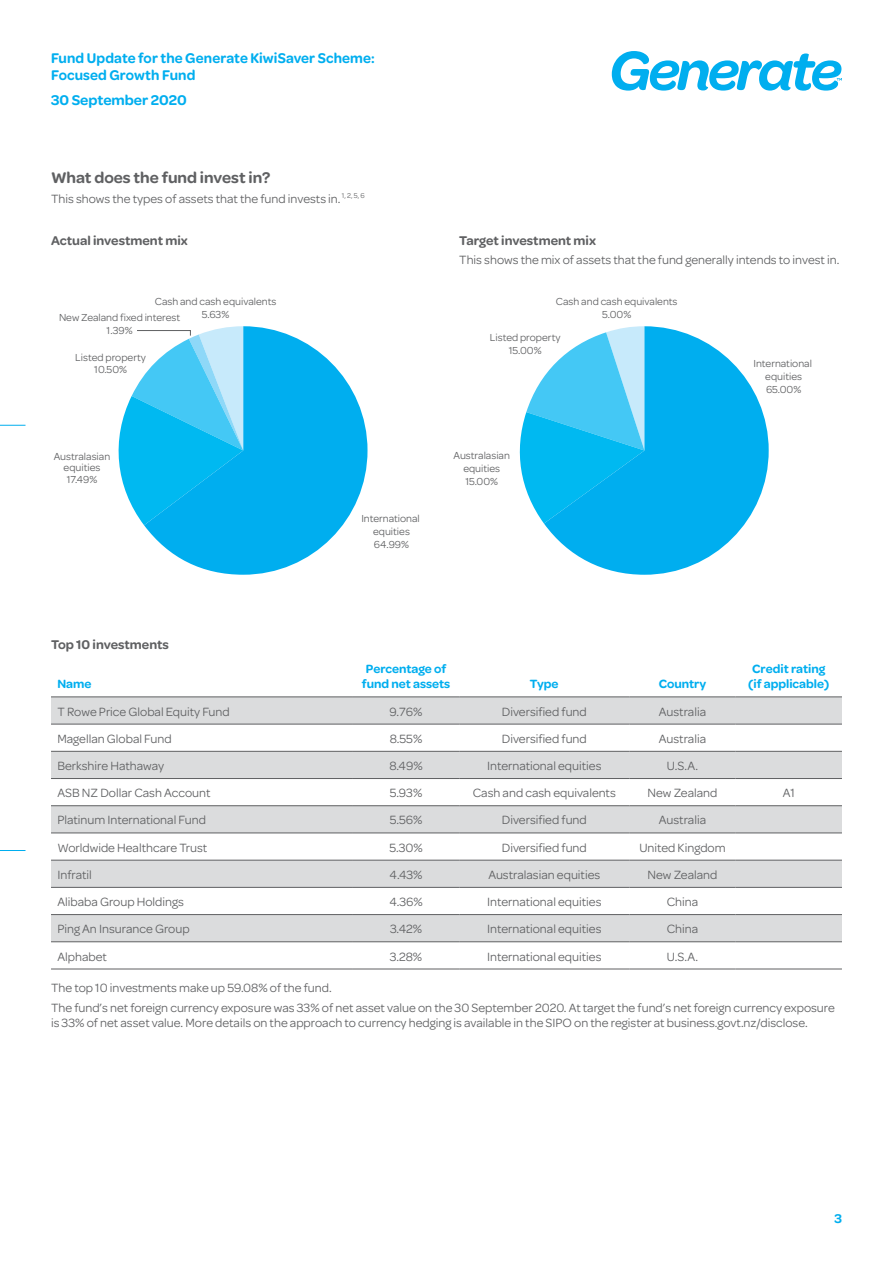
<style>
.page{position:relative;width:893px;height:1263px;background:#fff}
.page>*{position:absolute;margin:0;border:0;box-sizing:border-box;transform-origin:0 0}
.t1{font:600 16.5px "Omnes";color:#5f6062}
.t2{font:600 15px/16.5px "Omnes";letter-spacing:.005em;color:#00aeef;scale:.96 1}
.t3{font:600 15px "Omnes";letter-spacing:.005em;color:#00aeef}
.t4{font:600 13.5px "Omnes";color:#5f6062}
.t5{font:600 13.5px "Omnes";color:#00aeef}
.t6{font:12.75px/19.2px "Omnes";color:#5f6062}
.t7{font:600 12.75px/15px "Omnes";color:#00aeef;text-align:center}
.t8{font:10.8px/12.8px "Omnes";color:#5f6062;text-align:center}
</style>
<div class="page">
<svg style="left:612px;top:51px;width:230px;height:40px"></svg>
<svg style="left:0;top:425px;width:26px;height:1px"></svg>
<svg style="left:0;top:850px;width:26px;height:1px"></svg>
<svg style="left:144px;top:326px;width:223px;height:249px;fill:#00aeef"></svg>
<svg style="left:118px;top:326px;width:125px;height:199px"></svg>
<svg style="left:519px;top:377px;width:25px;height:146px"></svg>
<svg style="left:544px;top:326px;width:225px;height:249px;fill:#00aeef"></svg>
<svg style="left:51px;top:698px;width:791px;height:243px;fill:#dbdcdd"></svg>
<hr style="left:51px;top:751px;width:302px;height:1px;background:#5f6062">
<hr style="left:353px;top:751px;width:106px;height:1px;background:#5f6062">
<hr style="left:459px;top:751px;width:170px;height:1px;background:#5f6062">
<hr style="left:629px;top:751px;width:107px;height:1px;background:#5f6062">
<hr style="left:736px;top:751px;width:106px;height:1px;background:#5f6062">
<hr style="left:51px;top:778px;width:302px;height:1px;background:#5f6062">
<hr style="left:353px;top:778px;width:106px;height:1px;background:#5f6062">
<hr style="left:459px;top:778px;width:170px;height:1px;background:#5f6062">
<hr style="left:629px;top:778px;width:107px;height:1px;background:#5f6062">
<hr style="left:736px;top:778px;width:106px;height:1px;background:#5f6062">
<hr style="left:51px;top:805px;width:302px;height:1px;background:#5f6062">
<hr style="left:353px;top:805px;width:106px;height:1px;background:#5f6062">
<hr style="left:459px;top:805px;width:170px;height:1px;background:#5f6062">
<hr style="left:629px;top:805px;width:107px;height:1px;background:#5f6062">
<hr style="left:736px;top:805px;width:106px;height:1px;background:#5f6062">
<hr style="left:51px;top:833px;width:302px;height:1px;background:#5f6062">
<hr style="left:353px;top:833px;width:106px;height:1px;background:#5f6062">
<hr style="left:459px;top:833px;width:170px;height:1px;background:#5f6062">
<hr style="left:629px;top:833px;width:107px;height:1px;background:#5f6062">
<hr style="left:736px;top:833px;width:106px;height:1px;background:#5f6062">
<hr style="left:51px;top:860px;width:302px;height:1px;background:#5f6062">
<hr style="left:353px;top:860px;width:106px;height:1px;background:#5f6062">
<hr style="left:459px;top:860px;width:170px;height:1px;background:#5f6062">
<hr style="left:629px;top:860px;width:107px;height:1px;background:#5f6062">
<hr style="left:736px;top:860px;width:106px;height:1px;background:#5f6062">
<hr style="left:51px;top:887px;width:302px;height:1px;background:#5f6062">
<hr style="left:353px;top:887px;width:106px;height:1px;background:#5f6062">
<hr style="left:459px;top:887px;width:170px;height:1px;background:#5f6062">
<hr style="left:629px;top:887px;width:107px;height:1px;background:#5f6062">
<hr style="left:736px;top:887px;width:106px;height:1px;background:#5f6062">
<hr style="left:51px;top:914px;width:302px;height:1px;background:#5f6062">
<hr style="left:353px;top:914px;width:106px;height:1px;background:#5f6062">
<hr style="left:459px;top:914px;width:170px;height:1px;background:#5f6062">
<hr style="left:629px;top:914px;width:107px;height:1px;background:#5f6062">
<hr style="left:736px;top:914px;width:106px;height:1px;background:#5f6062">
<hr style="left:51px;top:941px;width:302px;height:1px;background:#5f6062">
<hr style="left:353px;top:941px;width:106px;height:1px;background:#5f6062">
<hr style="left:459px;top:941px;width:170px;height:1px;background:#5f6062">
<hr style="left:629px;top:941px;width:107px;height:1px;background:#5f6062">
<hr style="left:736px;top:941px;width:106px;height:1px;background:#5f6062">
<hr style="left:51px;top:969px;width:302px;height:1px;background:#5f6062">
<hr style="left:353px;top:969px;width:106px;height:1px;background:#5f6062">
<hr style="left:459px;top:969px;width:170px;height:1px;background:#5f6062">
<hr style="left:629px;top:969px;width:107px;height:1px;background:#5f6062">
<hr style="left:736px;top:969px;width:106px;height:1px;background:#5f6062">
<hr style="left:51px;top:697px;width:302px;height:1px;background:#5f6062">
<hr style="left:353px;top:697px;width:106px;height:1px;background:#5f6062">
<hr style="left:459px;top:697px;width:170px;height:1px;background:#5f6062">
<hr style="left:629px;top:697px;width:107px;height:1px;background:#5f6062">
<hr style="left:736px;top:697px;width:106px;height:1px;background:#5f6062">
<hr style="left:51px;top:724px;width:302px;height:1px;background:#5f6062">
<hr style="left:353px;top:724px;width:106px;height:1px;background:#5f6062">
<hr style="left:459px;top:724px;width:170px;height:1px;background:#5f6062">
<hr style="left:629px;top:724px;width:107px;height:1px;background:#5f6062">
<hr style="left:736px;top:724px;width:106px;height:1px;background:#5f6062">
<p class="t2" style="left:51px;top:50px;width:339px">Fund Update for the Generate KiwiSaver Scheme:<br>Focused Growth Fund</p>
<p class="t3" style="left:51px;top:91px;width:137px">30 September 2020</p>
<p class="t1" style="left:51px;top:168px;width:221px">What does the fund invest in?</p>
<p class="t6" style="left:51px;top:189px;width:315px">This shows the types of assets that the fund invests in. <sup>1,</sup> <sup>2,</sup> <sup>5,</sup> <sup>6</sup></p>
<p class="t4" style="left:51px;top:232px;width:138px">Actual investment mix</p>
<p class="t4" style="left:459px;top:232px;width:138px">Target investment mix</p>
<p class="t6" style="left:459px;top:250px;width:382px">This shows the mix of assets that the fund generally intends to invest in.</p>
<p class="t8" style="left:155px;top:295px;width:123px">Cash and cash equivalents<br>5.63%</p>
<p class="t8" style="left:59px;top:311px;width:123px">New Zealand fixed interest<br>1.39%</p>
<p class="t8" style="left:75px;top:351px;width:72px">Listed property<br>10.50%</p>
<p class="t8" style="left:54px;top:451px;width:58px;line-height:11.6px">Australasian equities<br>17.49%</p>
<p class="t4" style="left:51px;top:636px;width:119px">Top 10 investments</p>
<p class="t7" style="left:57px;top:677px;width:36px">Name</p>
<p class="t8" style="left:556px;top:295px;width:123px">Cash and cash equivalents<br>5.00%</p>
<p class="t8" style="left:490px;top:331px;width:72px">Listed property<br>15.00%</p>
<p class="t8" style="left:361px;top:512px;width:60px">International equities<br>64.99%</p>
<p class="t8" style="left:453px;top:449px;width:58px">Australasian equities<br>15.00%</p>
<p class="t8" style="left:753px;top:357px;width:60px">International equities<br>65.00%</p>
<p class="t7" style="left:362px;top:662px;width:90px">Percentage of fund net assets</p>
<p class="t7" style="left:530px;top:677px;width:30px">Type</p>
<p class="t7" style="left:659px;top:677px;width:49px">Country</p>
<p class="t7" style="left:748px;top:662px;width:82px">Credit rating (if applicable)</p>
<p class="t6" style="left:57px;top:702px;width:174px">T Rowe Price Global Equity Fund</p>
<p class="t6" style="left:390px;top:702px;width:34px">9.76%</p>
<p class="t6" style="left:502px;top:702px;width:87px">Diversified fund</p>
<p class="t6" style="left:659px;top:702px;width:49px">Australia</p>
<p class="t6" style="left:57px;top:729px;width:116px">Magellan Global Fund</p>
<p class="t6" style="left:390px;top:729px;width:34px">8.55%</p>
<p class="t6" style="left:502px;top:729px;width:87px">Diversified fund</p>
<p class="t6" style="left:659px;top:729px;width:49px">Australia</p>
<p class="t6" style="left:57px;top:756px;width:108px">Berkshire Hathaway</p>
<p class="t6" style="left:389px;top:756px;width:35px">8.49%</p>
<p class="t6" style="left:487px;top:756px;width:116px">International equities</p>
<p class="t6" style="left:667px;top:756px;width:33px">U.S.A.</p>
<p class="t6" style="left:57px;top:783px;width:155px">ASB NZ Dollar Cash Account</p>
<p class="t6" style="left:390px;top:783px;width:34px">5.93%</p>
<p class="t6" style="left:473px;top:783px;width:145px">Cash and cash equivalents</p>
<p class="t6" style="left:648px;top:783px;width:71px">New Zealand</p>
<p class="t6" style="left:783px;top:783px;width:14px">A1</p>
<p class="t6" style="left:57px;top:811px;width:150px">Platinum International Fund</p>
<p class="t6" style="left:390px;top:811px;width:34px">5.56%</p>
<p class="t6" style="left:502px;top:811px;width:87px">Diversified fund</p>
<p class="t6" style="left:659px;top:811px;width:49px">Australia</p>
<p class="t6" style="left:57px;top:838px;width:151px">Worldwide Healthcare Trust</p>
<p class="t6" style="left:389px;top:838px;width:35px">5.30%</p>
<p class="t6" style="left:502px;top:838px;width:87px">Diversified fund</p>
<p class="t6" style="left:639px;top:838px;width:88px">United Kingdom</p>
<p class="t6" style="left:57px;top:865px;width:36px">Infratil</p>
<p class="t6" style="left:390px;top:865px;width:34px">4.43%</p>
<p class="t6" style="left:488px;top:865px;width:113px">Australasian equities</p>
<p class="t6" style="left:648px;top:865px;width:71px">New Zealand</p>
<p class="t6" style="left:57px;top:892px;width:128px">Alibaba Group Holdings</p>
<p class="t6" style="left:389px;top:892px;width:35px">4.36%</p>
<p class="t6" style="left:487px;top:892px;width:116px">International equities</p>
<p class="t6" style="left:667px;top:892px;width:33px">China</p>
<p class="t6" style="left:57px;top:919px;width:134px">Ping An Insurance Group</p>
<p class="t6" style="left:390px;top:919px;width:33px">3.42%</p>
<p class="t6" style="left:487px;top:919px;width:116px">International equities</p>
<p class="t6" style="left:667px;top:919px;width:33px">China</p>
<p class="t6" style="left:57px;top:947px;width:51px">Alphabet</p>
<p class="t6" style="left:390px;top:947px;width:34px">3.28%</p>
<p class="t6" style="left:487px;top:947px;width:116px">International equities</p>
<p class="t6" style="left:667px;top:947px;width:33px">U.S.A.</p>
<p class="t6" style="left:51px;top:979px;width:785px">The top 10 investments make up 59.08% of the fund.<br>The fund’s net foreign currency exposure was 33% of net asset value on the 30 September 2020. At target the fund’s net foreign currency exposure</p>
<p class="t6" style="left:51px;top:1013px;width:758px">is 33% of net asset value. More details on the approach to currency hedging is available in the SIPO on the register at business.govt.nz/disclose.</p>
<p class="t5" style="left:834px;top:1210px;width:9px">3</p>
</div>
